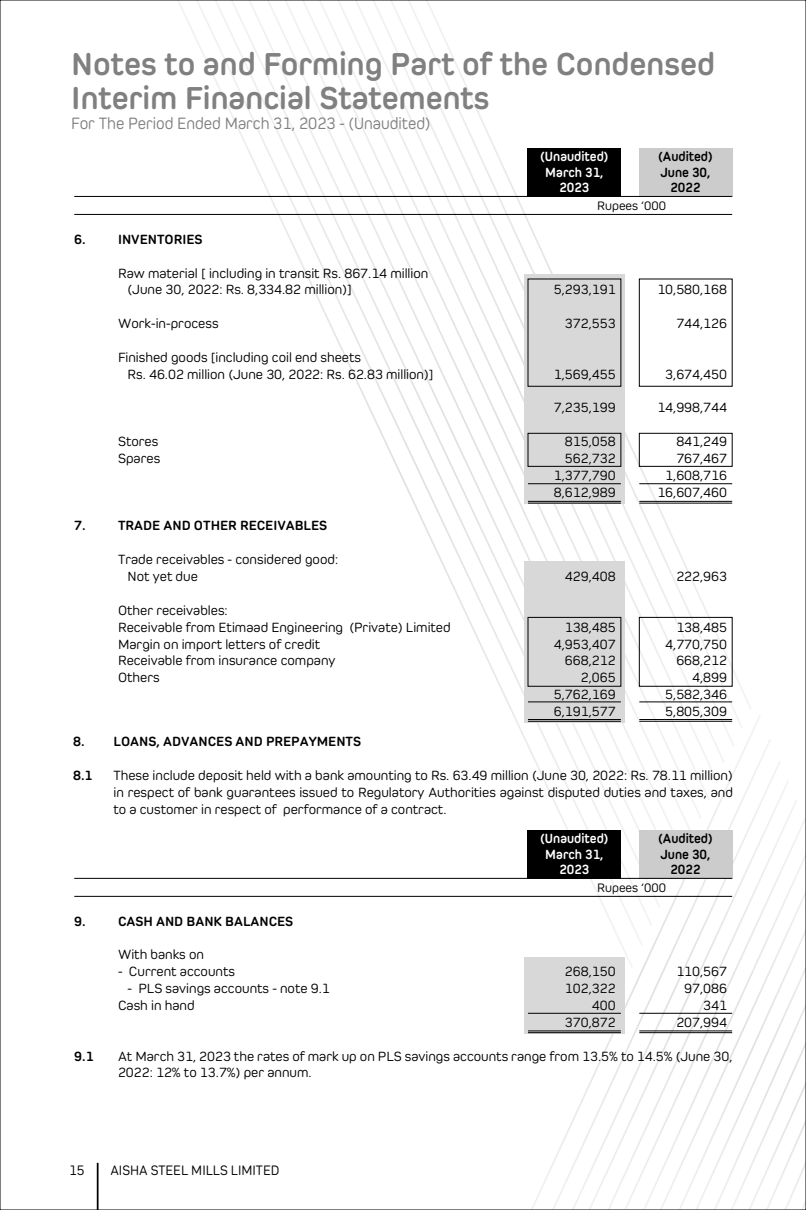
<style>
.page{position:relative;width:806px;height:1210px;background:#fff}
.page>*{position:absolute;margin:0;border:0;box-sizing:border-box;transform-origin:0 0}
.t1{font:700 33.25px/33.2px "Pero";color:#808080}
.t2{font:17.32px "Pero";color:#808080;scale:.94 1}
.t3{font:14.35px "Pero";color:#000;scale:.94 1}
.t4{font:14px/16.8px "Pero";color:#000}
.t5{font:700 14px "Pero";color:#000}
.t6{font:700 14px/15.8px "Pero";color:#fff;text-align:center;scale:.95 1}
.t7{font:700 14px/15.8px "Pero";color:#000;text-align:center;scale:.95 1}
.t8{font:12.95px "Pero";color:#000}
</style>
<div class="page">
<svg style="left:412px;top:2px;width:339px;height:709px"></svg>
<svg style="left:518px;top:713px;width:242px;height:495px"></svg>
<svg style="left:540px;top:737px;width:230px;height:471px"></svg>
<svg style="left:559px;top:759px;width:221px;height:449px"></svg>
<svg style="left:576px;top:778px;width:212px;height:430px"></svg>
<svg style="left:595px;top:798px;width:201px;height:410px"></svg>
<svg style="left:612px;top:816px;width:191px;height:392px"></svg>
<svg style="left:631px;top:836px;width:172px;height:372px"></svg>
<svg style="left:647px;top:855px;width:156px;height:353px"></svg>
<svg style="left:666px;top:874px;width:137px;height:334px"></svg>
<svg style="left:683px;top:893px;width:120px;height:315px"></svg>
<hr style="left:97px;top:1162px;width:1px;height:47px;background:#000">
<div style="left:524px;top:561px;width:100px;height:161px;background:#d8d8d8"></div>
<hr style="left:527px;top:701px;width:93px;height:1px;background:#000">
<hr style="left:639px;top:701px;width:92px;height:1px;background:#000">
<hr style="left:527px;top:719px;width:93px;height:1px;background:#000">
<hr style="left:639px;top:719px;width:92px;height:1px;background:#000">
<hr style="left:527px;top:721px;width:93px;height:1px;background:#000">
<hr style="left:639px;top:721px;width:92px;height:1px;background:#000">
<div style="left:638px;top:617px;width:94px;height:69px;border:1px solid #000"></div>
<div style="left:524px;top:957px;width:100px;height:77px;background:#d8d8d8"></div>
<hr style="left:527px;top:1013px;width:93px;height:1px;background:#000">
<hr style="left:639px;top:1013px;width:92px;height:1px;background:#000">
<hr style="left:527px;top:1030px;width:93px;height:1px;background:#000">
<hr style="left:639px;top:1030px;width:92px;height:1px;background:#000">
<hr style="left:527px;top:1032px;width:93px;height:1px;background:#000">
<hr style="left:639px;top:1032px;width:92px;height:1px;background:#000">
<div style="left:524px;top:274px;width:100px;height:229px;background:#d8d8d8"></div>
<hr style="left:527px;top:483px;width:93px;height:1px;background:#000">
<hr style="left:639px;top:483px;width:92px;height:1px;background:#000">
<hr style="left:527px;top:501px;width:93px;height:1px;background:#000">
<hr style="left:639px;top:501px;width:92px;height:1px;background:#000">
<hr style="left:527px;top:503px;width:93px;height:1px;background:#000">
<hr style="left:639px;top:503px;width:92px;height:1px;background:#000">
<div style="left:638px;top:148px;width:93px;height:48px;background:#ccc"></div>
<div style="left:527px;top:148px;width:93px;height:48px;background:#000"></div>
<hr style="left:74px;top:214px;width:657px;height:1px;background:#000">
<hr style="left:74px;top:196px;width:657px;height:1px;background:#000">
<div style="left:638px;top:830px;width:93px;height:48px;background:#ccc"></div>
<div style="left:527px;top:830px;width:93px;height:48px;background:#000"></div>
<hr style="left:74px;top:896px;width:657px;height:1px;background:#000">
<hr style="left:74px;top:878px;width:657px;height:1px;background:#000">
<div style="left:527px;top:433px;width:94px;height:34px;border:1px solid #000"></div>
<div style="left:638px;top:433px;width:94px;height:34px;border:1px solid #000"></div>
<div style="left:638px;top:278px;width:94px;height:109px;border:1px solid #000"></div>
<h1 class="t1" style="left:71px;top:47px;width:645px">Notes to and Forming Part of the Condensed<br>Interim Financial Statements</h1>
<p class="t2" style="left:71px;top:114px;width:384px">For The Period Ended March 31, 2023 - (Unaudited)</p>
<p class="t5" style="left:74px;top:231px;width:130px">6. INVENTORIES</p>
<p class="t4" style="left:127px;top:264px;width:302px;text-indent:-10px">Raw material [ including in transit Rs. 867.14 million (June 30, 2022: Rs. 8,334.82 million)]</p>
<p class="t6" style="left:540px;top:148px;width:73px">(Unaudited)<br>March 31,<br>2023</p>
<p class="t7" style="left:658px;top:148px;width:59px">(Audited)<br>June 30,<br>2022</p>
<p class="t8" style="left:597px;top:198px;width:70px">Rupees ‘000</p>
<p class="t4" style="left:553px;top:281px;width:63px">5,293,191</p>
<p class="t4" style="left:657px;top:281px;width:71px">10,580,168</p>
<p class="t4" style="left:118px;top:315px;width:102px">Work-in-process</p>
<p class="t4" style="left:564px;top:315px;width:52px">372,553</p>
<p class="t4" style="left:676px;top:315px;width:52px">744,126</p>
<p class="t4" style="left:127px;top:348px;width:307px;text-indent:-10px">Finished goods [including coil end sheets<br>Rs. 46.02 million (June 30, 2022: Rs. 62.83 million)]</p>
<p class="t4" style="left:553px;top:365px;width:63px">1,569,455</p>
<p class="t4" style="left:665px;top:365px;width:63px">3,674,450</p>
<p class="t4" style="left:553px;top:399px;width:63px">7,235,199</p>
<p class="t4" style="left:657px;top:399px;width:71px">14,998,744</p>
<p class="t4" style="left:118px;top:433px;width:42px">Stores</p>
<p class="t4" style="left:564px;top:433px;width:52px">815,058</p>
<p class="t4" style="left:676px;top:433px;width:52px">841,249</p>
<p class="t4" style="left:118px;top:450px;width:44px">Spares</p>
<p class="t4" style="left:564px;top:450px;width:52px">562,732</p>
<p class="t4" style="left:676px;top:450px;width:52px">767,467</p>
<p class="t4" style="left:553px;top:466px;width:63px">1,377,790</p>
<p class="t4" style="left:665px;top:466px;width:63px">1,608,716</p>
<p class="t4" style="left:553px;top:483px;width:63px">8,612,989</p>
<p class="t4" style="left:657px;top:483px;width:71px">16,607,460</p>
<p class="t5" style="left:74px;top:517px;width:254px">7. TRADE AND OTHER RECEIVABLES</p>
<p class="t4" style="left:127px;top:551px;width:212px;text-indent:-10px">Trade receivables - considered good:<br>Not yet due</p>
<p class="t4" style="left:564px;top:568px;width:52px">429,408</p>
<p class="t4" style="left:676px;top:568px;width:52px">222,963</p>
<p class="t4" style="left:118px;top:601px;width:334px">Other receivables:<br>Receivable from Etimaad Engineering (Private) Limited</p>
<p class="t4" style="left:564px;top:618px;width:52px">138,485</p>
<p class="t4" style="left:676px;top:618px;width:52px">138,485</p>
<p class="t4" style="left:118px;top:635px;width:203px">Margin on import letters of credit</p>
<p class="t4" style="left:553px;top:635px;width:63px">4,953,407</p>
<p class="t4" style="left:665px;top:635px;width:63px">4,770,750</p>
<p class="t4" style="left:118px;top:652px;width:219px">Receivable from insurance company</p>
<p class="t4" style="left:564px;top:652px;width:52px">668,212</p>
<p class="t4" style="left:676px;top:652px;width:52px">668,212</p>
<p class="t4" style="left:118px;top:669px;width:43px">Others</p>
<p class="t4" style="left:580px;top:669px;width:36px">2,065</p>
<p class="t4" style="left:691px;top:669px;width:36px">4,899</p>
<p class="t4" style="left:553px;top:686px;width:63px">5,762,169</p>
<p class="t4" style="left:665px;top:686px;width:63px">5,582,346</p>
<p class="t4" style="left:553px;top:702px;width:63px">6,191,577</p>
<p class="t4" style="left:665px;top:702px;width:63px">5,805,309</p>
<p class="t5" style="left:73px;top:733px;width:289px">8. LOANS, ADVANCES AND PREPAYMENTS</p>
<p class="t5" style="left:73px;top:767px;width:21px">8.1</p>
<p class="t4" style="left:113px;top:766px;width:620px;text-align:justify">These include deposit held with a bank amounting to Rs. 63.49 million (June 30, 2022: Rs. 78.11 million) in respect of bank guarantees issued to Regulatory Authorities against disputed duties and taxes, and to a customer in respect of performance of a contract.</p>
<p class="t6" style="left:540px;top:830px;width:73px">(Unaudited)<br>March 31,<br>2023</p>
<p class="t7" style="left:658px;top:830px;width:59px">(Audited)<br>June 30,<br>2022</p>
<p class="t8" style="left:597px;top:880px;width:70px">Rupees ‘000</p>
<p class="t5" style="left:74px;top:913px;width:220px">9. CASH AND BANK BALANCES</p>
<p class="t4" style="left:118px;top:946px;width:87px">With banks on</p>
<p class="t4" style="left:118px;top:963px;width:118px">- Current accounts</p>
<p class="t4" style="left:564px;top:963px;width:52px">268,150</p>
<p class="t4" style="left:676px;top:963px;width:52px">110,567</p>
<p class="t4" style="left:127px;top:980px;width:204px">- PLS savings accounts - note 9.1</p>
<p class="t4" style="left:564px;top:980px;width:52px">102,322</p>
<p class="t4" style="left:684px;top:980px;width:44px">97,086</p>
<p class="t4" style="left:118px;top:996px;width:78px">Cash in hand</p>
<p class="t4" style="left:591px;top:996px;width:25px">400</p>
<p class="t4" style="left:703px;top:996px;width:25px">341</p>
<p class="t4" style="left:564px;top:1013px;width:52px">370,872</p>
<p class="t4" style="left:676px;top:1013px;width:52px">207,994</p>
<p class="t5" style="left:74px;top:1047px;width:21px">9.1</p>
<p class="t4" style="left:118px;top:1047px;width:615px">At March 31, 2023 the rates of mark up on PLS savings accounts range from 13.5% to 14.5% (June 30,<br>2022: 12% to 13.7%) per annum.</p>
<p class="t3" style="left:69px;top:1162px;width:18px">15</p>
<p class="t3" style="left:110px;top:1162px;width:181px">AISHA STEEL MILLS LIMITED</p>
</div>
